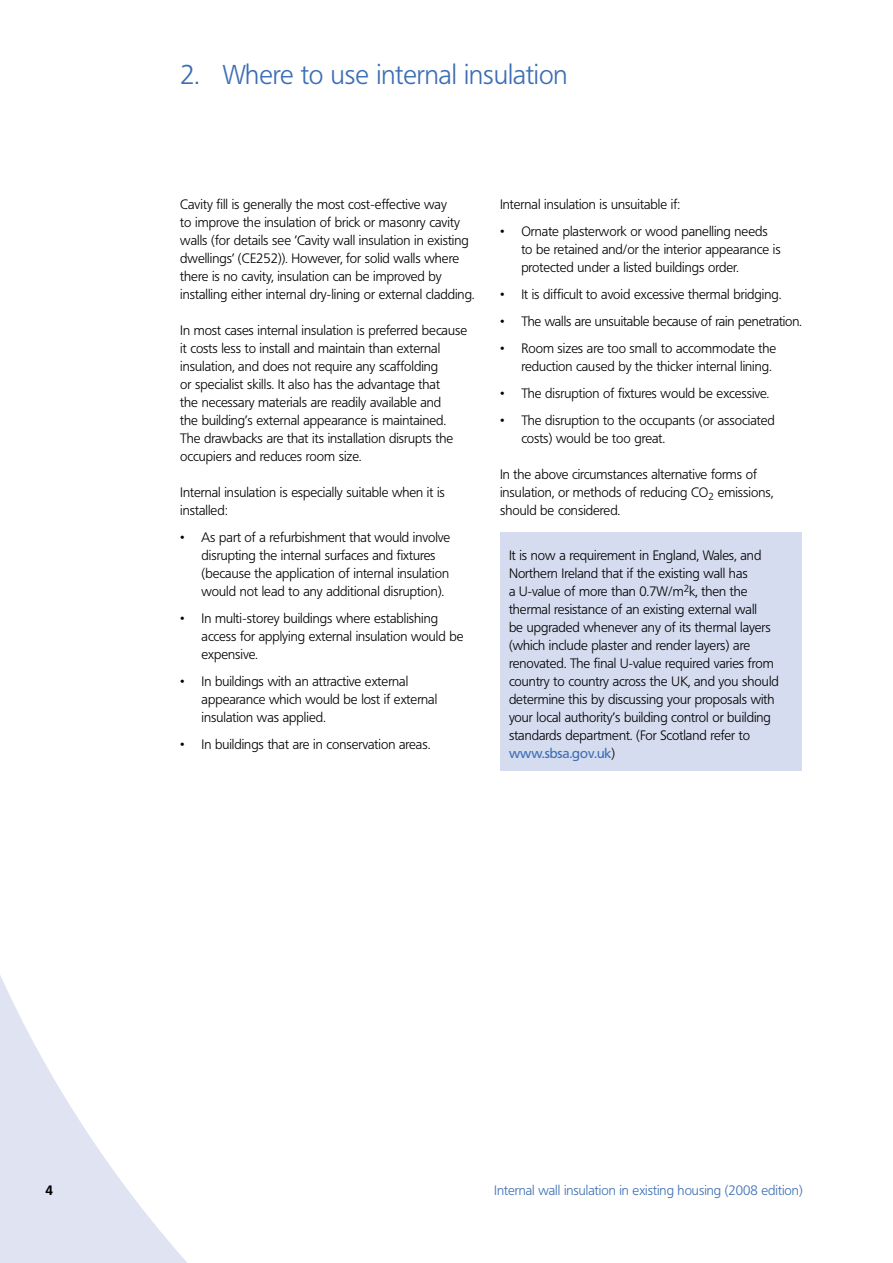
<style>
.page{position:relative;width:893px;height:1263px;background:#fff}
.page>*{position:absolute;margin:0;border:0;box-sizing:border-box;transform-origin:0 0}
.t1{font:300 27px "Frutiger BQ";color:#3c6eb4}
.t2{font:300 13.5px/18px "Frutiger BQ";color:#000}
.t3{font:300 13.5px "Frutiger BQ";color:#3c6eb4}
.t4{font:700 13.5px "Frutiger BQ";color:#000}
.s1{font-weight:400;color:#3c6eb4}
</style>
<div class="page">
<svg style="left:0;top:975px;width:187px;height:288px"></svg>
<div style="left:500px;top:533px;width:302px;height:238px;background:#d6dcef"></div>
<h1 class="t1" style="left:180px;top:59px;width:389px">2. Where to use internal insulation</h1>
<p class="t2" style="left:180px;top:195px;width:296px">Cavity fill is generally the most cost-effective way<br>to improve the insulation of brick or masonry cavity walls (for details see ’Cavity wall insulation in existing dwellings’ (CE252)). However, for solid walls where there is no cavity, insulation can be improved by installing either internal dry-lining or external cladding.</p>
<p class="t2" style="left:180px;top:321px;width:288px">In most cases internal insulation is preferred because it costs less to install and maintain than external insulation, and does not require any scaffolding<br>or specialist skills. It also has the advantage that<br>the necessary materials are readily available and<br>the building’s external appearance is maintained.<br>The drawbacks are that its installation disrupts the occupiers and reduces room size.</p>
<p class="t2" style="left:180px;top:483px;width:266px">Internal insulation is especially suitable when it is installed:</p>
<p class="t2" style="left:202px;top:528px;width:250px;text-indent:-21px">• As part of a refurbishment that would involve disrupting the internal surfaces and fixtures (because the application of internal insulation would not lead to any additional disruption).</p>
<p class="t2" style="left:202px;top:609px;width:263px;text-indent:-21px">• In multi-storey buildings where establishing access for applying external insulation would be expensive.</p>
<p class="t2" style="left:202px;top:672px;width:237px;text-indent:-21px">• In buildings with an attractive external appearance which would be lost if external insulation was applied.</p>
<p class="t2" style="left:180px;top:735px;width:251px">• In buildings that are in conservation areas.</p>
<p class="t2" style="left:500px;top:195px;width:181px">Internal insulation is unsuitable if:</p>
<p class="t2" style="left:521px;top:222px;width:261px;text-indent:-21px">• Ornate plasterwork or wood panelling needs to be retained and/or the interior appearance is protected under a listed buildings order.</p>
<p class="t2" style="left:500px;top:285px;width:283px">• It is difficult to avoid excessive thermal bridging.</p>
<p class="t2" style="left:500px;top:312px;width:303px">• The walls are unsuitable because of rain penetration.</p>
<p class="t2" style="left:521px;top:339px;width:256px;text-indent:-21px">• Room sizes are too small to accommodate the reduction caused by the thicker internal lining.</p>
<p class="t2" style="left:500px;top:384px;width:271px">• The disruption of fixtures would be excessive.</p>
<p class="t2" style="left:521px;top:411px;width:255px;text-indent:-21px">• The disruption to the occupants (or associated costs) would be too great.</p>
<p class="t2" style="left:500px;top:465px;width:275px">In the above circumstances alternative forms of insulation, or methods of reducing CO<sub>2</sub> emissions, should be considered.</p>
<p class="t2" style="left:509px;top:546px;width:271px">It is now a requirement in England, Wales, and Northern Ireland that if the existing wall has<br>a U-value of more than 0.7W/m<sup>2</sup>k, then the thermal resistance of an existing external wall<br>be upgraded whenever any of its thermal layers (which include plaster and render layers) are renovated. The final U-value required varies from country to country across the UK, and you should determine this by discussing your proposals with your local authority’s building control or building standards department. (For Scotland refer to <span class="s1">www.sbsa.gov.uk</span>)</p>
<p class="t4" style="left:45px;top:1182px;width:9px">4</p>
<p class="t3" style="left:494px;top:1182px;width:310px">Internal wall insulation in existing housing (2008 edition)</p>
</div>
